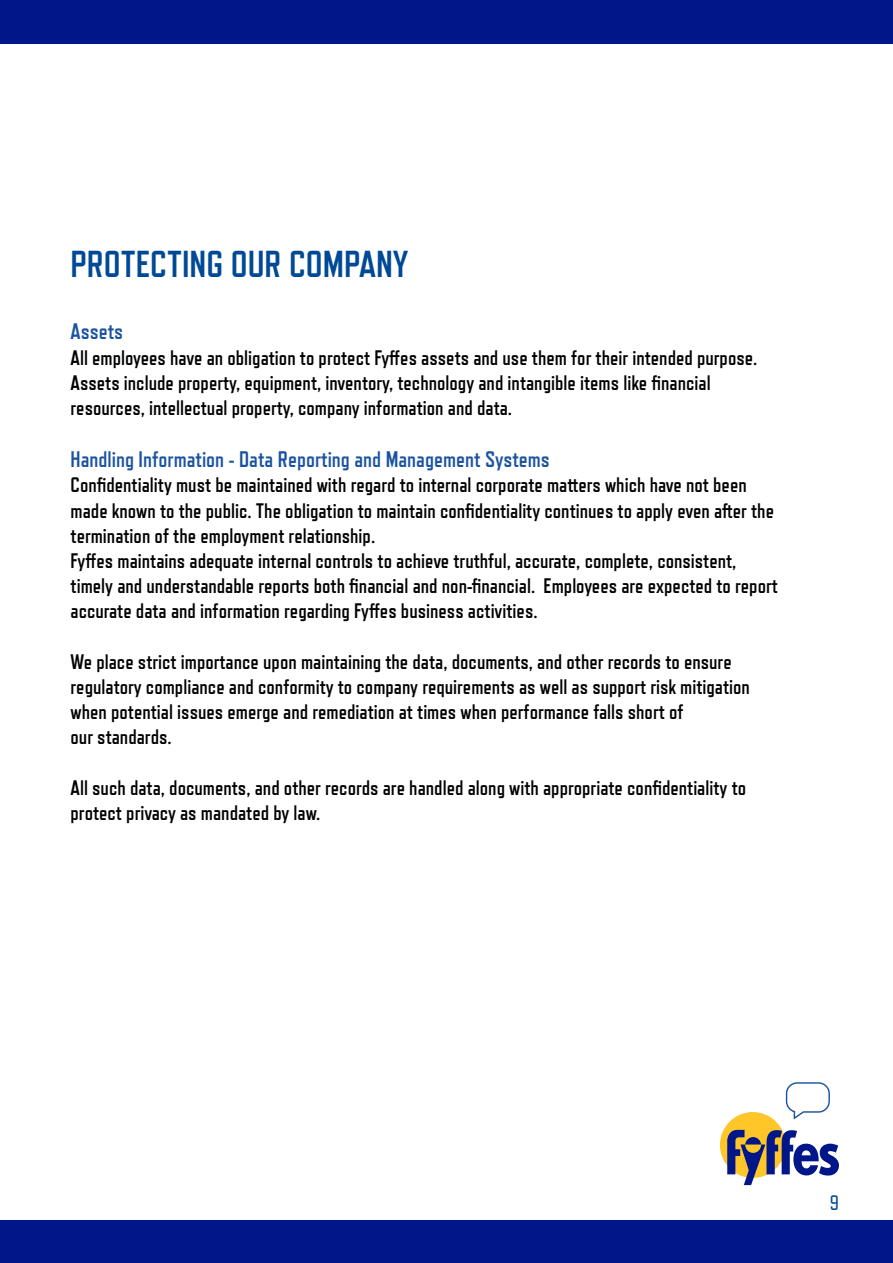
<style>
.page{position:relative;width:893px;height:1263px;background:#fff}
.page>*{position:absolute;margin:0;border:0;box-sizing:border-box;transform-origin:0 0}
.t1{font:700 37.5px "Refrigerator Deluxe";color:#004996}
.t2{font:700 22.5px "Refrigerator Deluxe";color:#1a529f}
.t3{font:700 21px/25.2px "Refrigerator Deluxe";color:#000}
.t4{font:21px "Refrigerator Deluxe";color:#004996}
</style>
<div class="page">
<svg style="left:785px;top:1082px;width:45px;height:36px"></svg>
<div style="left:0;top:1220px;width:893px;height:43px;background:#001689"></div>
<div style="left:0;top:0;width:893px;height:43px;background:#001689"></div>
<div style="left:720px;top:1112px;width:66px;height:66px;background:#ffc629;border-radius:50%"></div>
<svg style="left:727px;top:1130px;width:112px;height:55px"></svg>
<h1 class="t1" style="left:71px;top:242px;width:339px">PROTECTING OUR COMPANY</h1>
<p class="t2" style="left:71px;top:318px;width:54px">Assets</p>
<p class="t3" style="left:71px;top:345px;width:688px">All employees have an obligation to protect Fyffes assets and use them for their intended purpose.<br>Assets include property, equipment, inventory, technology and intangible items like financial resources, intellectual property, company information and data.</p>
<p class="t2" style="left:71px;top:446px;width:481px">Handling Information - Data Reporting and Management Systems</p>
<p class="t3" style="left:71px;top:472px;width:709px">Confidentiality must be maintained with regard to internal corporate matters which have not been made known to the public. The obligation to maintain confidentiality continues to apply even after the termination of the employment relationship.<br>Fyffes maintains adequate internal controls to achieve truthful, accurate, complete, consistent, timely and understandable reports both financial and non-financial. Employees are expected to report accurate data and information regarding Fyffes business activities.</p>
<p class="t3" style="left:71px;top:649px;width:681px">We place strict importance upon maintaining the data, documents, and other records to ensure regulatory compliance and conformity to company requirements as well as support risk mitigation when potential issues emerge and remediation at times when performance falls short of<br>our standards.</p>
<p class="t3" style="left:71px;top:775px;width:677px">All such data, documents, and other records are handled along with appropriate confidentiality to protect privacy as mandated by law.</p>
<p class="t4" style="left:830px;top:1190px;width:11px">9</p>
</div>
